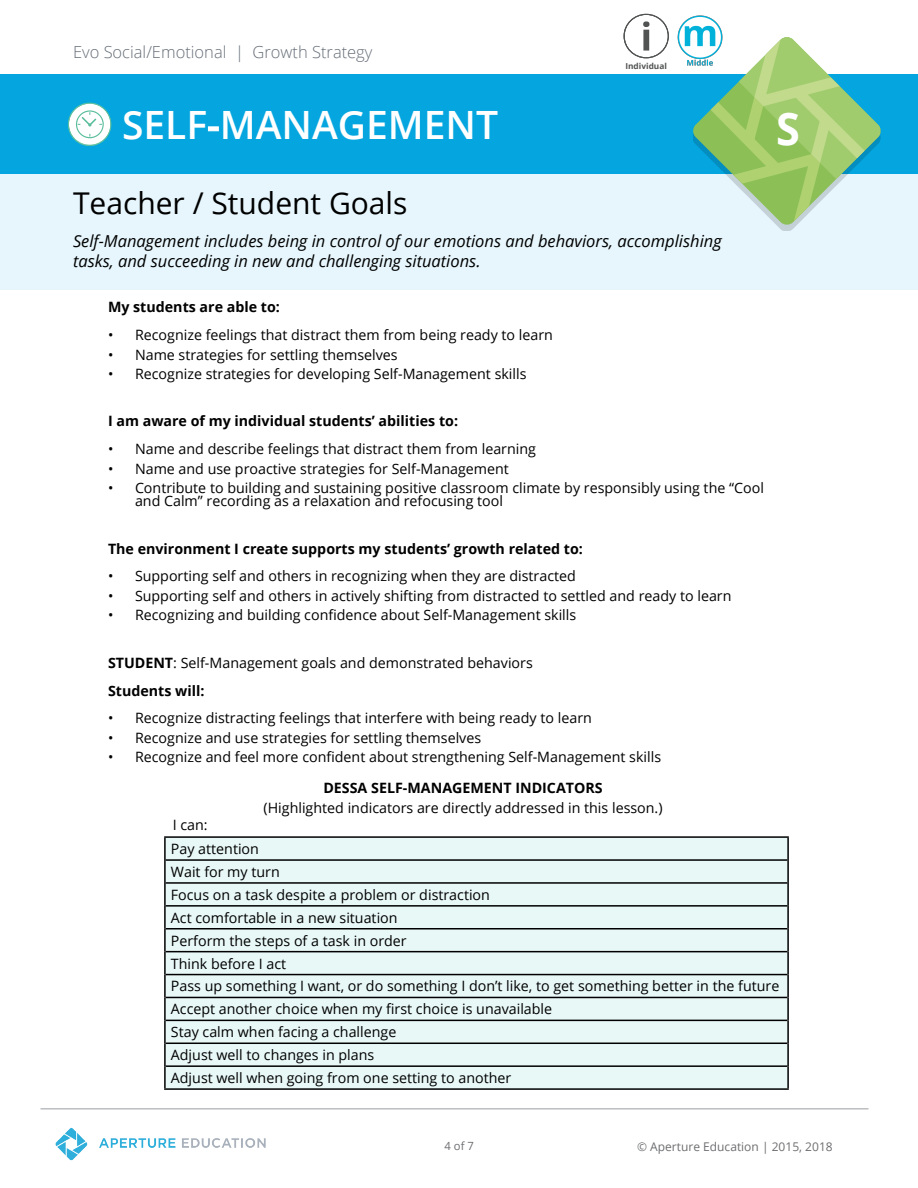
<style>
.page{position:relative;width:918px;height:1188px;background:#fff}
.page>*{position:absolute;margin:0;border:0;box-sizing:border-box;transform-origin:0 0}
.t1{font:700 45px "Open Sans";color:#fff;scale:.96 1}
.t2{font:600 39px "Open Sans";color:#fff}
.t3{font:30px "Open Sans";color:#000}
.t4{font:italic 16.5px/19.8px "Open Sans";color:#000}
.t5{font:300 16.5px "Open Sans";color:#666e78}
.t6{font:14.25px/23px "Open Sans";color:#000}
.t7{font:700 14.25px "Open Sans";color:#000}
.t8{font:12px "Open Sans";color:#6d6e71}
.t9{font:11.25px "Open Sans";color:#6d6e71}
.t10{font:700 8.1px "Open Sans";color:#515352}
.s1{font-style:inherit}
.s2{font-weight:700}
</style>
<div class="page">
<img style="left:55px;top:1127px;width:211px;height:34px">
<hr style="left:40px;top:1108px;width:828px;height:2px;background:#bcbec0">
<div style="left:0;top:74px;width:918px;height:100px;background:#05a6e0"></div>
<svg style="left:693px;top:37px;width:188px;height:115px"></svg>
<svg style="left:0;top:152px;width:918px;height:138px;background:#c3e8f0"></svg>
<div style="left:166px;top:838px;width:621px;height:250px;background:#e8f8f7"></div>
<hr style="left:164px;top:838px;width:2px;height:22px;background:#000">
<hr style="left:164px;top:860px;width:2px;height:23px;background:#000">
<hr style="left:164px;top:883px;width:2px;height:23px;background:#000">
<hr style="left:164px;top:906px;width:2px;height:23px;background:#000">
<hr style="left:164px;top:929px;width:2px;height:23px;background:#000">
<hr style="left:164px;top:952px;width:2px;height:23px;background:#000">
<hr style="left:164px;top:975px;width:2px;height:22px;background:#000">
<hr style="left:164px;top:997px;width:2px;height:23px;background:#000">
<hr style="left:164px;top:1020px;width:2px;height:23px;background:#000">
<hr style="left:164px;top:1043px;width:2px;height:23px;background:#000">
<hr style="left:164px;top:1066px;width:2px;height:22px;background:#000">
<hr style="left:164px;top:836px;width:625px;height:2px;background:#000">
<hr style="left:787px;top:838px;width:2px;height:22px;background:#000">
<hr style="left:787px;top:860px;width:2px;height:23px;background:#000">
<hr style="left:787px;top:883px;width:2px;height:23px;background:#000">
<hr style="left:787px;top:906px;width:2px;height:23px;background:#000">
<hr style="left:787px;top:929px;width:2px;height:23px;background:#000">
<hr style="left:787px;top:952px;width:2px;height:23px;background:#000">
<hr style="left:787px;top:975px;width:2px;height:22px;background:#000">
<hr style="left:787px;top:997px;width:2px;height:23px;background:#000">
<hr style="left:787px;top:1020px;width:2px;height:23px;background:#000">
<hr style="left:787px;top:1043px;width:2px;height:23px;background:#000">
<hr style="left:787px;top:1066px;width:2px;height:22px;background:#000">
<hr style="left:166px;top:859px;width:621px;height:2px;background:#000">
<hr style="left:166px;top:882px;width:621px;height:2px;background:#000">
<hr style="left:166px;top:905px;width:621px;height:2px;background:#000">
<hr style="left:166px;top:928px;width:621px;height:2px;background:#000">
<hr style="left:166px;top:951px;width:621px;height:1px;background:#000">
<hr style="left:166px;top:974px;width:621px;height:1px;background:#000">
<hr style="left:166px;top:997px;width:621px;height:1px;background:#000">
<hr style="left:166px;top:1020px;width:621px;height:1px;background:#000">
<hr style="left:166px;top:1043px;width:621px;height:1px;background:#000">
<hr style="left:166px;top:1065px;width:621px;height:2px;background:#000">
<hr style="left:164px;top:1088px;width:625px;height:2px;background:#000">
<div style="left:68px;top:103px;width:43px;height:43px;border:1px solid #5abe9d;border-radius:50%"></div>
<svg style="left:68px;top:103px;width:43px;height:42px"></svg>
<div style="left:624px;top:14px;width:45px;height:44px;border:1px solid #515352;border-radius:50%"></div>
<svg style="left:624px;top:14px;width:44px;height:44px"></svg>
<div style="left:688px;top:14px;width:45px;height:44px;background:#fff;border-radius:50%"></div>
<img style="left:677px;top:15px;width:48px;height:52px">
<p class="t5" style="left:73px;top:40px;width:301px">Evo Social/Emotional | Growth Strategy</p>
<p class="t10" style="left:625px;top:60px;width:43px">Individual</p>
<h2 class="t2" style="left:122px;top:98px;width:378px">SELF<span class="s1">-</span>MANAGEMENT</h2>
<h1 class="t1" style="left:776px;top:97px;width:26px">S</h1>
<h3 class="t3" style="left:73px;top:182px;width:336px">Teacher / Student Goals</h3>
<p class="t4" style="left:73px;top:231px;width:650px">Self-Management includes being in control of our emotions and behaviors, accomplishing tasks, and succeeding in new and challenging situations.</p>
<p class="t7" style="left:108px;top:297px;width:174px">My students are able to:</p>
<p class="t6" style="left:108px;top:323px;width:446px">• Recognize feelings that distract them from being ready to learn</p>
<p class="t6" style="left:108px;top:343px;width:291px">• Name strategies for settling themselves</p>
<p class="t6" style="left:108px;top:362px;width:420px">• Recognize strategies for developing Self-Management skills</p>
<p class="t7" style="left:108px;top:411px;width:352px">I am aware of my individual students’ abilities to:</p>
<p class="t6" style="left:108px;top:437px;width:430px">• Name and describe feelings that distract them from learning</p>
<p class="t6" style="left:108px;top:457px;width:402px">• Name and use proactive strategies for Self-Management</p>
<p class="t6" style="left:135px;top:481px;width:630px;line-height:12.8px;text-indent:-27px">• Contribute to building and sustaining positive classroom climate by responsibly using the “Cool and Calm” recording as a relaxation and refocusing tool</p>
<p class="t7" style="left:108px;top:538px;width:476px">The environment I create supports my students’ growth related to:</p>
<p class="t6" style="left:108px;top:564px;width:469px">• Supporting self and others in recognizing when they are distracted</p>
<p class="t6" style="left:108px;top:584px;width:625px">• Supporting self and others in actively shifting from distracted to settled and ready to learn</p>
<p class="t6" style="left:108px;top:603px;width:470px">• Recognizing and building confidence about Self-Management skills</p>
<p class="t6" style="left:108px;top:648px;width:426px;line-height:27.8px"><span class="s2">STUDENT</span>: Self-Management goals and demonstrated behaviors<br><span class="s2">Students will:</span></p>
<p class="t6" style="left:108px;top:706px;width:485px">• Recognize distracting feelings that interfere with being ready to learn</p>
<p class="t6" style="left:108px;top:726px;width:375px">• Recognize and use strategies for settling themselves</p>
<p class="t6" style="left:108px;top:745px;width:555px">• Recognize and feel more confident about strengthening Self-Management skills</p>
<p class="t7" style="left:323px;top:778px;width:281px">DESSA SELF-MANAGEMENT INDICATORS</p>
<p class="t6" style="left:264px;top:796px;width:401px">(Highlighted indicators are directly addressed in this lesson.)</p>
<p class="t6" style="left:171px;top:812px;width:90px;line-height:24.3px">I can:<br>Pay attention</p>
<p class="t6" style="left:171px;top:860px;width:610px">Wait for my turn<br>Focus on a task despite a problem or distraction<br>Act comfortable in a new situation<br>Perform the steps of a task in order<br>Think before I act<br>Pass up something I want, or do something I don’t like, to get something better in the future Accept another choice when my first choice is unavailable<br>Stay calm when facing a challenge<br>Adjust well to changes in plans<br>Adjust well when going from one setting to another</p>
<p class="t9" style="left:445px;top:1138px;width:31px">4 of 7</p>
<p class="t8" style="left:637px;top:1138px;width:197px">© Aperture Education | 2015, 2018</p>
</div>
